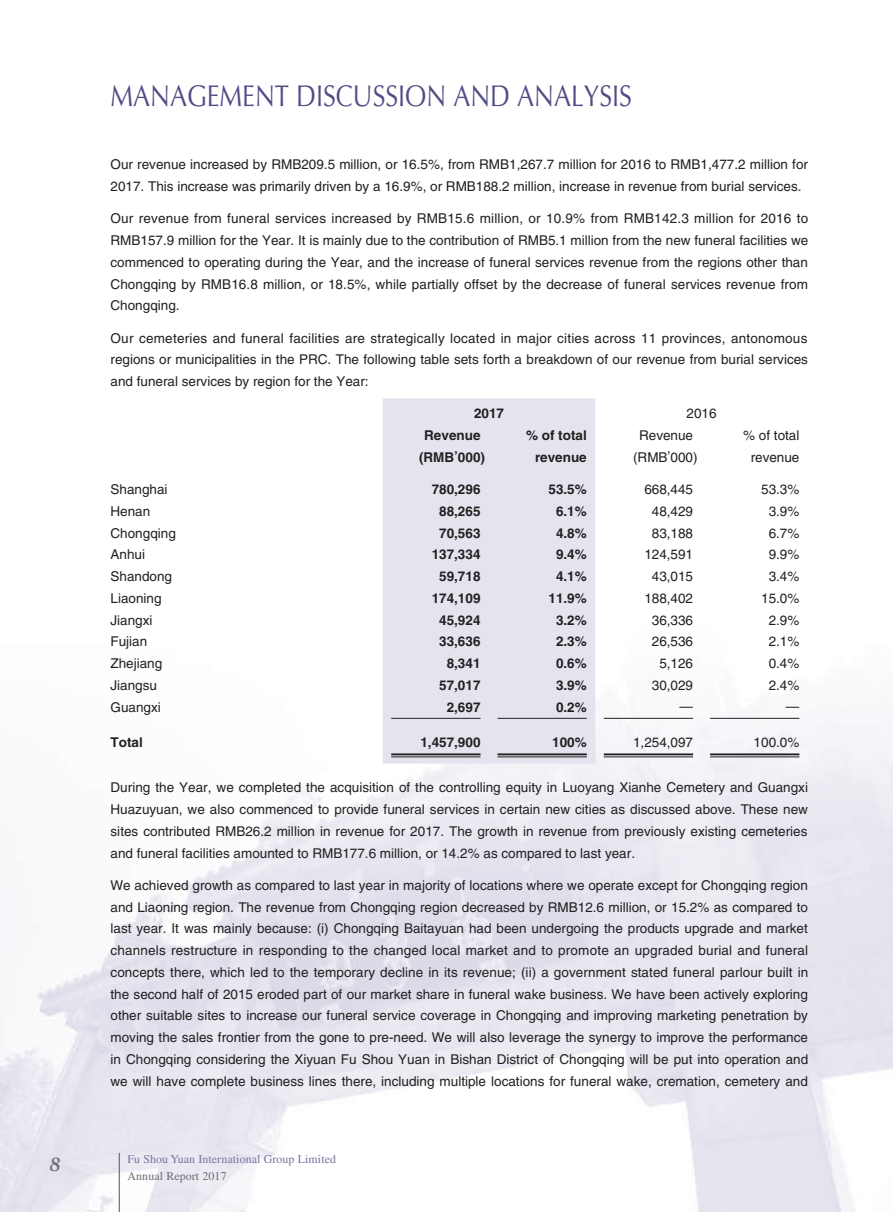
<style>
.page{position:relative;width:893px;height:1212px;background:#fff}
.page>*{position:absolute;margin:0;border:0;box-sizing:border-box;transform-origin:0 0}
.t1{font:30px "Optima LT Std";color:#504d85;scale:.85 1}
.t2{font:italic 700 21px "Giovanni Std";color:#6c6d70}
._1__內文{font:13.5px/21.8px "Helvetica LT Std";color:#231f20;text-align:justify}
._1__內文-2{font:700 13.5px "Helvetica LT Std";color:#231f20}
.t3{font:11.85px "Times LT Std";letter-spacing:.01em;color:#7773a2}
.t4{font:11.85px "Times LT Std";letter-spacing:.01em;color:#6c6d70}
</style>
<div class="page">
<hr style="left:119px;top:1153px;width:1px;height:59px;background:#504d85">
<div style="left:383px;top:398px;width:212px;height:365px;background:#e4e4ee"></div>
<hr style="left:391px;top:718px;width:89px;height:1px;background:#231f20">
<hr style="left:497px;top:718px;width:90px;height:1px;background:#231f20">
<hr style="left:604px;top:718px;width:89px;height:1px;background:#231f20">
<hr style="left:710px;top:718px;width:89px;height:1px;background:#231f20">
<hr style="left:391px;top:753px;width:89px;height:2px;background:#231f20">
<hr style="left:391px;top:756px;width:89px;height:1px;background:#231f20">
<hr style="left:497px;top:753px;width:90px;height:2px;background:#231f20">
<hr style="left:497px;top:756px;width:90px;height:1px;background:#231f20">
<hr style="left:604px;top:753px;width:89px;height:2px;background:#231f20">
<hr style="left:604px;top:756px;width:89px;height:1px;background:#231f20">
<hr style="left:710px;top:753px;width:89px;height:2px;background:#231f20">
<hr style="left:710px;top:756px;width:89px;height:1px;background:#231f20">
<h1 class="t1" style="left:111px;top:78px;width:615px">MANAGEMENT DISCUSSION AND ANALYSIS</h1>
<p class="_1__內文" style="left:111px;top:154px;width:699px">Our revenue increased by RMB209.5 million, or 16.5%, from RMB1,267.7 million for 2016 to RMB1,477.2 million for<br>2017. This increase was primarily driven by a 16.9%, or RMB188.2 million, increase in revenue from burial services.</p>
<p class="_1__內文" style="left:111px;top:208px;width:699px">Our revenue from funeral services increased by RMB15.6 million, or 10.9% from RMB142.3 million for 2016 to RMB157.9 million for the Year. It is mainly due to the contribution of RMB5.1 million from the new funeral facilities we commenced to operating during the Year, and the increase of funeral services revenue from the regions other than Chongqing by RMB16.8 million, or 18.5%, while partially offset by the decrease of funeral services revenue from Chongqing.</p>
<p class="_1__內文" style="left:111px;top:327px;width:699px">Our cemeteries and funeral facilities are strategically located in major cities across 11 provinces, antonomous regions or municipalities in the PRC. The following table sets forth a breakdown of our revenue from burial services and funeral services by region for the Year:</p>
<p class="_1__內文-2" style="left:474px;top:405px;width:32px">2017</p>
<p class="_1__內文" style="left:687px;top:403px;width:32px">2016</p>
<p class="_1__內文-2" style="left:424px;top:427px;width:58px">Revenue</p>
<p class="_1__內文-2" style="left:419px;top:449px;width:68px">(RMB’000)</p>
<p class="_1__內文" style="left:743px;top:424px;width:58px">% of total</p>
<p class="_1__內文" style="left:751px;top:446px;width:50px">revenue</p>
<p class="_1__內文-2" style="left:526px;top:427px;width:62px">% of total</p>
<p class="_1__內文-2" style="left:535px;top:449px;width:53px">revenue</p>
<p class="_1__內文" style="left:639px;top:424px;width:56px">Revenue</p>
<p class="_1__內文" style="left:633px;top:446px;width:66px">(RMB’000)</p>
<p class="_1__內文" style="left:111px;top:478px;width:59px">Shanghai</p>
<p class="_1__內文-2" style="left:432px;top:481px;width:50px">780,296</p>
<p class="_1__內文-2" style="left:548px;top:481px;width:40px">53.5%</p>
<p class="_1__內文" style="left:644px;top:478px;width:50px">668,445</p>
<p class="_1__內文" style="left:761px;top:478px;width:40px">53.3%</p>
<p class="_1__內文" style="left:111px;top:500px;width:41px">Henan</p>
<p class="_1__內文-2" style="left:439px;top:503px;width:43px">88,265</p>
<p class="_1__內文-2" style="left:556px;top:503px;width:32px">6.1%</p>
<p class="_1__內文" style="left:652px;top:500px;width:43px">48,429</p>
<p class="_1__內文" style="left:769px;top:500px;width:32px">3.9%</p>
<p class="_1__內文" style="left:111px;top:522px;width:67px">Chongqing</p>
<p class="_1__內文-2" style="left:439px;top:525px;width:43px">70,563</p>
<p class="_1__內文-2" style="left:556px;top:525px;width:32px">4.8%</p>
<p class="_1__內文" style="left:652px;top:522px;width:43px">83,188</p>
<p class="_1__內文" style="left:769px;top:522px;width:32px">6.7%</p>
<p class="_1__內文" style="left:111px;top:544px;width:36px">Anhui</p>
<p class="_1__內文-2" style="left:432px;top:546px;width:50px">137,334</p>
<p class="_1__內文-2" style="left:556px;top:546px;width:32px">9.4%</p>
<p class="_1__內文" style="left:644px;top:544px;width:50px">124,591</p>
<p class="_1__內文" style="left:769px;top:544px;width:32px">9.9%</p>
<p class="_1__內文" style="left:111px;top:565px;width:63px">Shandong</p>
<p class="_1__內文-2" style="left:439px;top:568px;width:43px">59,718</p>
<p class="_1__內文-2" style="left:556px;top:568px;width:32px">4.1%</p>
<p class="_1__內文" style="left:652px;top:565px;width:43px">43,015</p>
<p class="_1__內文" style="left:769px;top:565px;width:32px">3.4%</p>
<p class="_1__內文" style="left:111px;top:587px;width:53px">Liaoning</p>
<p class="_1__內文-2" style="left:432px;top:590px;width:50px">174,109</p>
<p class="_1__內文-2" style="left:548px;top:590px;width:40px">11.9%</p>
<p class="_1__內文" style="left:644px;top:587px;width:50px">188,402</p>
<p class="_1__內文" style="left:761px;top:587px;width:40px">15.0%</p>
<p class="_1__內文" style="left:111px;top:609px;width:44px">Jiangxi</p>
<p class="_1__內文-2" style="left:439px;top:612px;width:43px">45,924</p>
<p class="_1__內文-2" style="left:556px;top:612px;width:32px">3.2%</p>
<p class="_1__內文" style="left:652px;top:609px;width:43px">36,336</p>
<p class="_1__內文" style="left:769px;top:609px;width:32px">2.9%</p>
<p class="_1__內文" style="left:111px;top:631px;width:38px">Fujian</p>
<p class="_1__內文-2" style="left:439px;top:633px;width:43px">33,636</p>
<p class="_1__內文-2" style="left:556px;top:633px;width:32px">2.3%</p>
<p class="_1__內文" style="left:652px;top:631px;width:43px">26,536</p>
<p class="_1__內文" style="left:769px;top:631px;width:32px">2.1%</p>
<p class="_1__內文" style="left:111px;top:652px;width:53px">Zhejiang</p>
<p class="_1__內文-2" style="left:447px;top:655px;width:35px">8,341</p>
<p class="_1__內文-2" style="left:556px;top:655px;width:32px">0.6%</p>
<p class="_1__內文" style="left:659px;top:652px;width:35px">5,126</p>
<p class="_1__內文" style="left:769px;top:652px;width:32px">0.4%</p>
<p class="_1__內文" style="left:111px;top:674px;width:48px">Jiangsu</p>
<p class="_1__內文-2" style="left:439px;top:677px;width:43px">57,017</p>
<p class="_1__內文-2" style="left:556px;top:677px;width:32px">3.9%</p>
<p class="_1__內文" style="left:652px;top:674px;width:43px">30,029</p>
<p class="_1__內文" style="left:769px;top:674px;width:32px">2.4%</p>
<p class="_1__內文" style="left:111px;top:696px;width:52px">Guangxi</p>
<p class="_1__內文-2" style="left:447px;top:699px;width:35px">2,697</p>
<p class="_1__內文-2" style="left:556px;top:699px;width:32px">0.2%</p>
<p class="_1__內文" style="left:680px;top:695px;width:15px">—</p>
<p class="_1__內文" style="left:786px;top:695px;width:15px">—</p>
<p class="_1__內文-2" style="left:111px;top:734px;width:34px">Total</p>
<p class="_1__內文-2" style="left:420px;top:734px;width:62px">1,457,900</p>
<p class="_1__內文-2" style="left:552px;top:734px;width:36px">100%</p>
<p class="_1__內文" style="left:633px;top:731px;width:62px">1,254,097</p>
<p class="_1__內文" style="left:754px;top:731px;width:47px">100.0%</p>
<p class="_1__內文" style="left:111px;top:777px;width:699px">During the Year, we completed the acquisition of the controlling equity in Luoyang Xianhe Cemetery and Guangxi Huazuyuan, we also commenced to provide funeral services in certain new cities as discussed above. These new sites contributed RMB26.2 million in revenue for 2017. The growth in revenue from previously existing cemeteries and funeral facilities amounted to RMB177.6 million, or 14.2% as compared to last year.</p>
<p class="_1__內文" style="left:111px;top:874px;width:699px">We achieved growth as compared to last year in majority of locations where we operate except for Chongqing region and Liaoning region. The revenue from Chongqing region decreased by RMB12.6 million, or 15.2% as compared to last year. It was mainly because: (i) Chongqing Baitayuan had been undergoing the products upgrade and market channels restructure in responding to the changed local market and to promote an upgraded burial and funeral concepts there, which led to the temporary decline in its revenue; (ii) a government stated funeral parlour built in the second half of 2015 eroded part of our market share in funeral wake business. We have been actively exploring other suitable sites to increase our funeral service coverage in Chongqing and improving marketing penetration by moving the sales frontier from the gone to pre-need. We will also leverage the synergy to improve the performance in Chongqing considering the Xiyuan Fu Shou Yuan in Bishan District of Chongqing will be put into operation and we will have complete business lines there, including multiple locations for funeral wake, cremation, cemetery and</p>
<h2 class="t2" style="left:50px;top:1152px;width:13px">8</h2>
<p class="t3" style="left:128px;top:1152px;width:210px">Fu Shou Yuan International Group Limited</p>
<p class="t4" style="left:128px;top:1169px;width:101px">Annual Report 2017</p>
</div>
